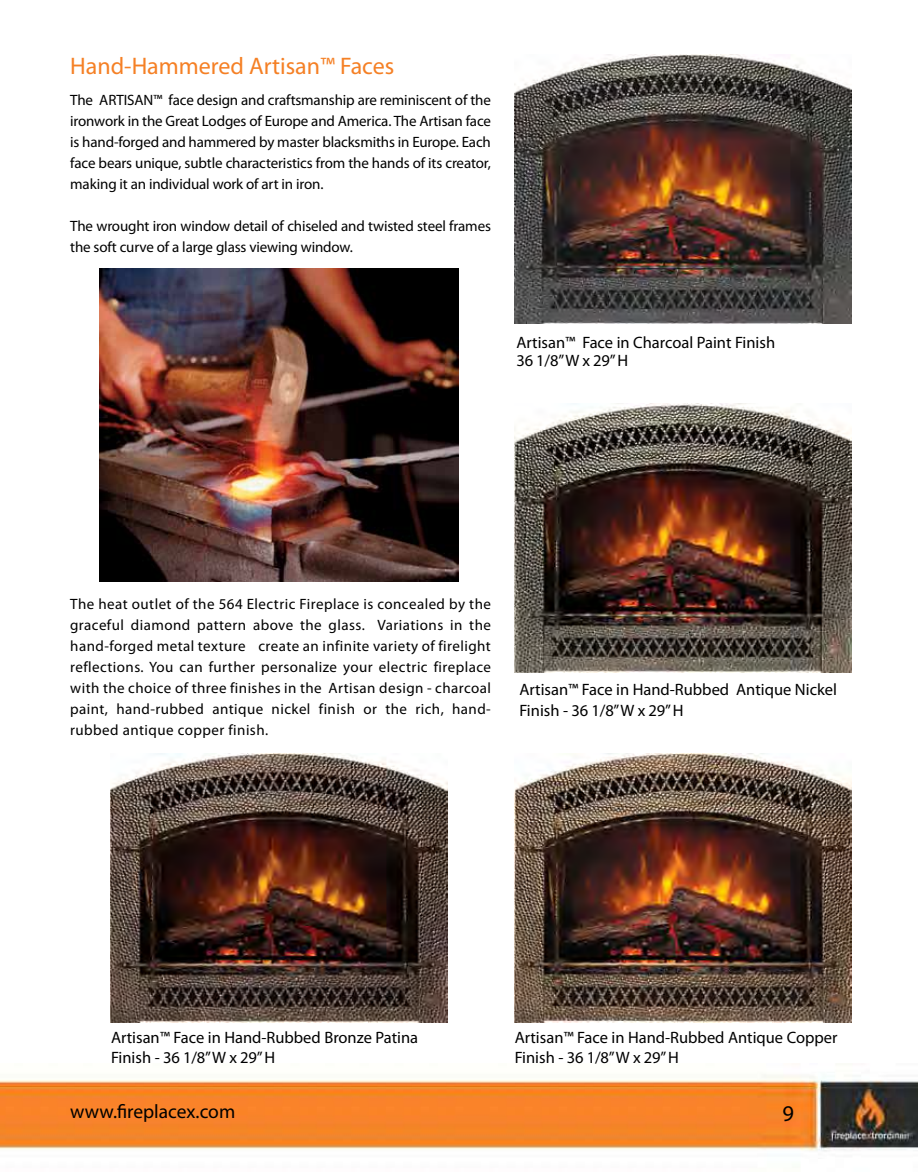
<style>
.page{position:relative;width:918px;height:1175px;background:#fff}
.page>*{position:absolute;margin:0;border:0;box-sizing:border-box;transform-origin:0 0}
.t1{font:24px "Myriad Pro";color:#f58025}
.t2{font:22.5px "Myriad Pro";color:#000}
.t3{font:19.5px "Myriad Pro";color:#000}
.t4{font:16.5px/19.5px "Myriad Pro";color:#000}
.t5{font:15px/21px "Myriad Pro";letter-spacing:-.01em;color:#000;text-align:justify}
</style>
<div class="page">
<img style="left:0;top:1074px;width:918px;height:77px">
<img style="left:100px;top:268px;width:359px;height:314px">
<img style="left:515px;top:54px;width:337px;height:269px">
<img style="left:515px;top:753px;width:337px;height:269px">
<img style="left:515px;top:403px;width:337px;height:269px">
<img style="left:111px;top:753px;width:337px;height:269px">
<h1 class="t1" style="left:70px;top:51px;width:326px">Hand-Hammered Artisan™ Faces</h1>
<p class="t5" style="left:70px;top:89px;width:422px">The ARTISAN™ face design and craftsmanship are reminiscent of the ironwork in the Great Lodges of Europe and America. The Artisan face is hand-forged and hammered by master blacksmiths in Europe. Each face bears unique, subtle characteristics from the hands of its creator, making it an individual work of art in iron.</p>
<p class="t5" style="left:70px;top:215px;width:422px">The wrought iron window detail of chiseled and twisted steel frames the soft curve of a large glass viewing window.</p>
<p class="t4" style="left:516px;top:333px;width:260px;line-height:18px">Artisan™ Face in Charcoal Paint Finish<br>36 1/8” W x 29” H</p>
<p class="t5" style="left:70px;top:593px;width:422px">The heat outlet of the 564 Electric Fireplace is concealed by the graceful diamond pattern above the glass. Variations in the hand-forged metal texture create an infinite variety of firelight reflections. You can further personalize your electric fireplace with the choice of three finishes in the Artisan design - charcoal paint, hand-rubbed antique nickel finish or the rich, hand&shy;rubbed antique copper finish.</p>
<p class="t4" style="left:519px;top:679px;width:319px;line-height:21px">Artisan™ Face in Hand-Rubbed Antique Nickel<br>Finish - 36 1/8” W x 29” H</p>
<p class="t4" style="left:111px;top:1027px;width:309px">Artisan™ Face in Hand-Rubbed Bronze Patina<br>Finish - 36 1/8” W x 29” H</p>
<p class="t4" style="left:515px;top:1027px;width:324px">Artisan™ Face in Hand-Rubbed Antique Copper<br>Finish - 36 1/8” W x 29” H</p>
<h3 class="t3" style="left:70px;top:1099px;width:167px">www.fireplacex.com</h3>
<h2 class="t2" style="left:783px;top:1099px;width:13px">9</h2>
</div>
